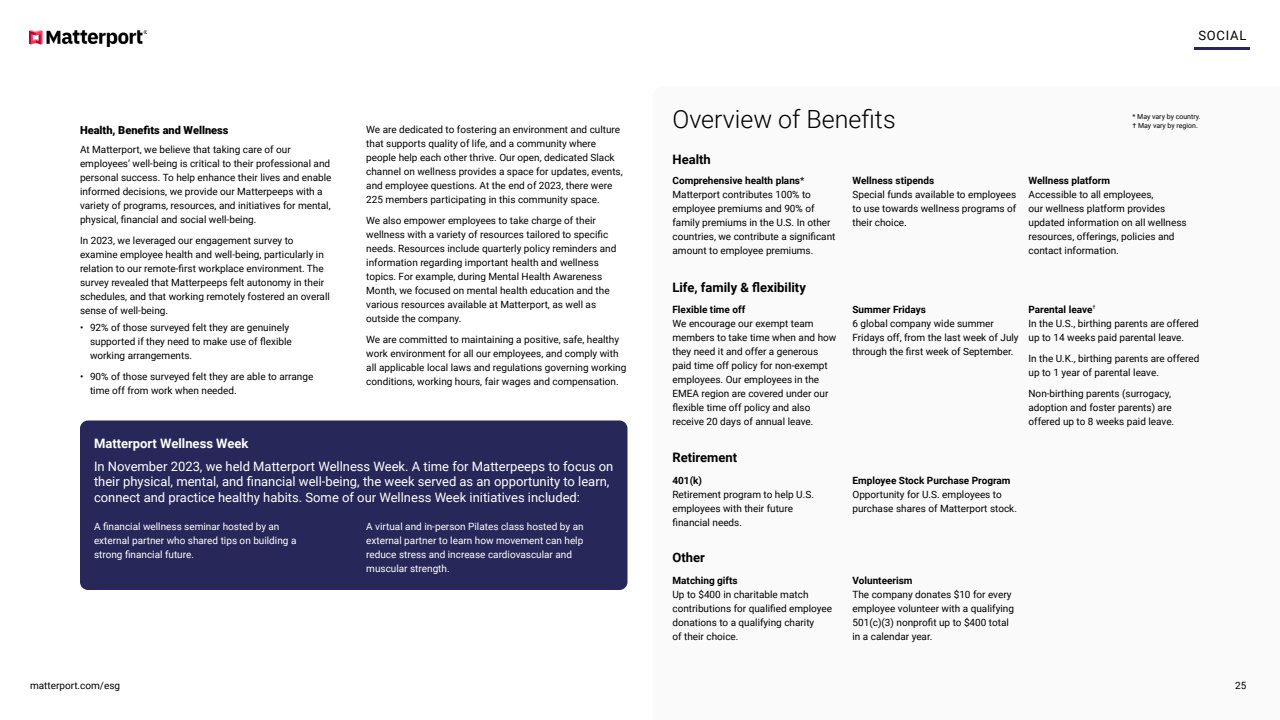
<style>
.page{position:relative;width:1280px;height:720px;background:#fff}
.page>*{position:absolute;margin:0;border:0;box-sizing:border-box;transform-origin:0 0}
.t1{font:300 25px "Roboto";color:#000}
.t2{font:13px/15.6px "Roboto";color:#fff}
.t3{font:700 13px "Roboto";color:#000}
.t4{font:700 13px "Roboto";color:#fff}
.t5{font:13px "Roboto";letter-spacing:.06em;color:#000}
.t6{font:12px "Minion Pro";color:#000}
.t7{font:900 11px "Roboto";color:#000}
.t8{font:10px/14px "Roboto";color:#000}
.t9{font:10px/14px "Roboto";color:#fff}
.t10{font:700 10px "Roboto";color:#000}
.t11{font:7px/8.4px "Roboto";color:#000}
.s1{font-weight:700}
</style>
<div class="page">
<img style="left:30px;top:30px;width:117px;height:16px">
<svg style="left:1195px;top:48px;width:55px;height:2px"></svg>
<div style="left:80px;top:420px;width:548px;height:170px;background:#272859;border-radius:8px"></div>
<p class="t7" style="left:80px;top:122px;width:150px">Health, Benefits and Wellness</p>
<p class="t8" style="left:80px;top:142px;width:253px">At Matterport, we believe that taking care of our employees’ well-being is critical to their professional and personal success. To help enhance their lives and enable informed decisions, we provide our Matterpeeps with a variety of programs, resources, and initiatives for mental, physical, financial and social well-being.</p>
<p class="t8" style="left:80px;top:233px;width:251px">In 2023, we leveraged our engagement survey to examine employee health and well-being, particularly in relation to our remote-first workplace environment. The survey revealed that Matterpeeps felt autonomy in their schedules, and that working remotely fostered an overall sense of well-being.</p>
<p class="t8" style="left:90px;top:321px;width:203px;text-indent:-10px">• 92% of those surveyed felt they are genuinely supported if they need to make use of flexible working arrangements.</p>
<p class="t8" style="left:90px;top:370px;width:225px;text-indent:-10px">• 90% of those surveyed felt they are able to arrange time off from work when needed.</p>
<p class="t8" style="left:366px;top:122px;width:258px">We are dedicated to fostering an environment and culture that supports quality of life, and a community where people help each other thrive. Our open, dedicated Slack channel on wellness provides a space for updates, events, and employee questions. At the end of 2023, there were 225 members participating in this community space.</p>
<p class="t8" style="left:366px;top:213px;width:252px">We also empower employees to take charge of their wellness with a variety of resources tailored to specific needs. Resources include quarterly policy reminders and information regarding important health and wellness topics. For example, during Mental Health Awareness Month, we focused on mental health education and the various resources available at Matterport, as well as outside the company.</p>
<p class="t8" style="left:366px;top:332px;width:262px">We are committed to maintaining a positive, safe, healthy work environment for all our employees, and comply with all applicable local laws and regulations governing working conditions, working hours, fair wages and compensation.</p>
<h2 class="t4" style="left:94px;top:435px;width:156px">Matterport Wellness Week</h2>
<p class="t2" style="left:94px;top:458px;width:521px">In November 2023, we held Matterport Wellness Week. A time for Matterpeeps to focus on their physical, mental, and financial well-being, the week served as an opportunity to learn, connect and practice healthy habits. Some of our Wellness Week initiatives included:</p>
<p class="t9" style="left:94px;top:519px;width:204px">A financial wellness seminar hosted by an external partner who shared tips on building a strong financial future.</p>
<p class="t9" style="left:366px;top:519px;width:219px">A virtual and in-person Pilates class hosted by an external partner to learn how movement can help reduce stress and increase cardiovascular and muscular strength.</p>
<p class="t8" style="left:30px;top:678px;width:92px">matterport.com/esg</p>
<h2 class="t5" style="left:1198px;top:26px;width:50px">SOCIAL</h2>
<h1 class="t1" style="left:672px;top:101px;width:225px">Overview of Benefits</h1>
<p class="t11" style="left:1132px;top:112px;width:70px">* May vary by country. † May vary by region.</p>
<h2 class="t3" style="left:672px;top:150px;width:40px">Health</h2>
<p class="t8" style="left:672px;top:173px;width:164px"><span class="s1">Comprehensive health plans</span>*<br>Matterport contributes 100% to employee premiums and 90% of family premiums in the U.S. In other countries, we contribute a significant amount to employee premiums.</p>
<p class="t10" style="left:852px;top:174px;width:83px">Wellness stipends</p>
<p class="t8" style="left:852px;top:187px;width:165px;text-align:justify">Special funds available to employees to use towards wellness programs of their choice.</p>
<p class="t10" style="left:1028px;top:174px;width:83px">Wellness platform</p>
<p class="t8" style="left:1028px;top:187px;width:160px">Accessible to all employees,<br>our wellness platform provides updated information on all wellness resources, offerings, policies and contact information.</p>
<h2 class="t3" style="left:672px;top:278px;width:135px">Life, family &amp; flexibility</h2>
<p class="t10" style="left:672px;top:302px;width:74px">Flexible time off</p>
<p class="t8" style="left:672px;top:316px;width:165px">We encourage our exempt team members to take time when and how they need it and offer a generous paid time off policy for non-exempt employees. Our employees in the<br>EMEA region are covered under our flexible time off policy and also receive 20 days of annual leave.</p>
<p class="t10" style="left:852px;top:302px;width:75px">Summer Fridays</p>
<p class="t8" style="left:852px;top:316px;width:168px">6 global company wide summer<br>Fridays off, from the last week of July through the first week of September.</p>
<p class="t8" style="left:1028px;top:302px;width:172px"><span class="s1">Parental leave</span><sup>†<br></sup>In the U.S., birthing parents are offered up to 14 weeks paid parental leave.</p>
<p class="t8" style="left:1029px;top:351px;width:172px">In the U.K., birthing parents are offered up to 1 year of parental leave.</p>
<p class="t8" style="left:1029px;top:386px;width:147px">Non-birthing parents (surrogacy, adoption and foster parents) are offered up to 8 weeks paid leave.</p>
<h2 class="t3" style="left:672px;top:449px;width:66px">Retirement</h2>
<p class="t10" style="left:672px;top:473px;width:31px">401(k)</p>
<p class="t8" style="left:672px;top:487px;width:143px">Retirement program to help U.S. employees with their future financial needs.</p>
<p class="t6" style="left:662px;top:492px;width:108px">Breakdown of benefits</p>
<p class="t10" style="left:852px;top:473px;width:160px">Employee Stock Purchase Program</p>
<p class="t8" style="left:852px;top:487px;width:166px">Opportunity for U.S. employees to purchase shares of Matterport stock.</p>
<h2 class="t3" style="left:672px;top:549px;width:34px">Other</h2>
<p class="t10" style="left:672px;top:573px;width:67px">Matching gifts</p>
<p class="t8" style="left:672px;top:587px;width:161px">Up to $400 in charitable match contributions for qualified employee donations to a qualifying charity<br>of their choice.</p>
<p class="t10" style="left:852px;top:573px;width:62px">Volunteerism</p>
<p class="t8" style="left:852px;top:587px;width:163px">The company donates $10 for every employee volunteer with a qualifying<br>501(c)(3) nonprofit up to $400 total in a calendar year.</p>
<p class="t8" style="left:1235px;top:678px;width:13px">25</p>
</div>
